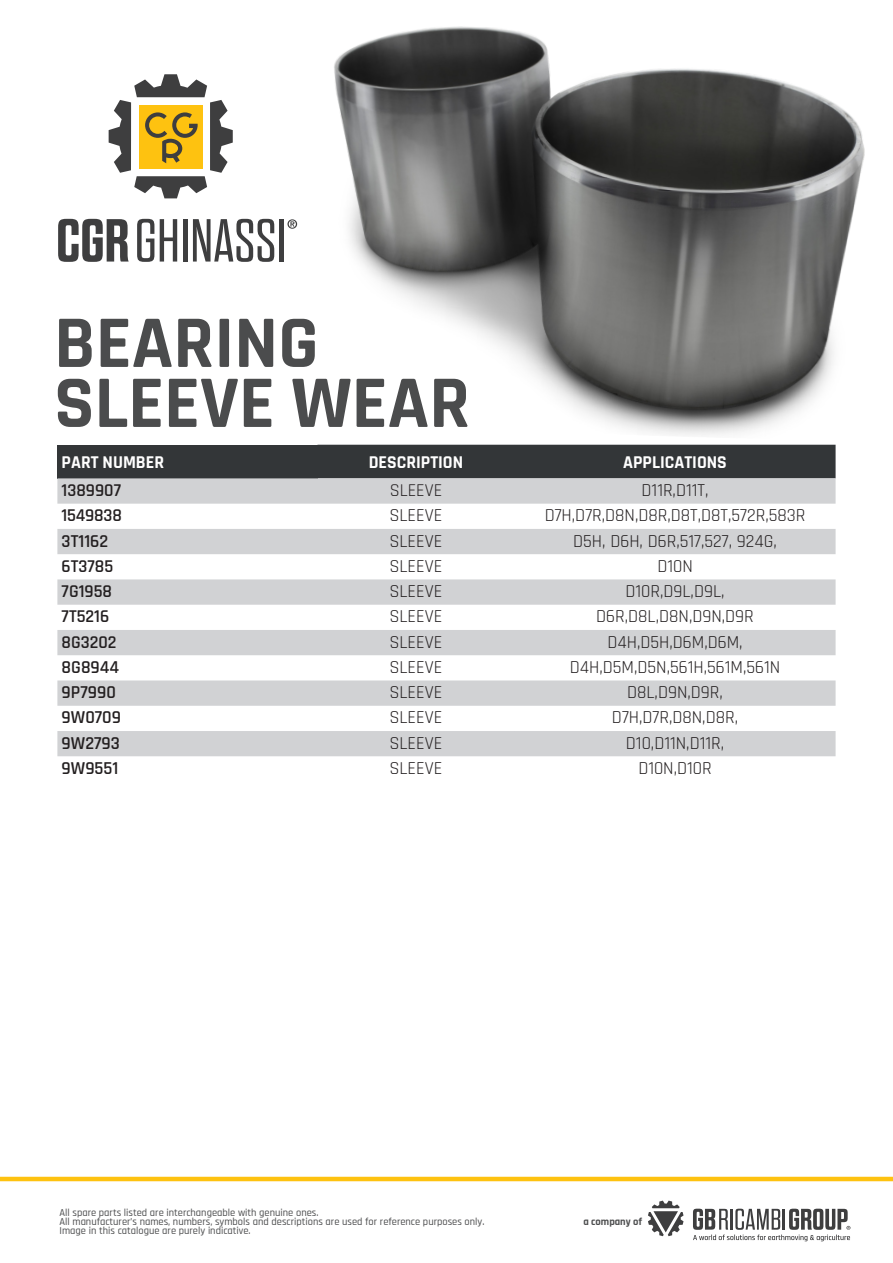
<style>
.page{position:relative;width:893px;height:1263px;background:#fff}
.page>*{position:absolute;margin:0;border:0;box-sizing:border-box;transform-origin:0 0}
.t1{font:700 74.85px/60px "Rajdhani";color:#4b4c4d}
.t2{font:18px "Rajdhani";color:#231f20}
.t3{font:600 18px "Rajdhani";color:#231f20}
.t4{font:600 17.85px "Rajdhani";color:#231f20}
.t5{font:700 17.85px "Rajdhani";color:#fff}
.t6{font:17.85px "Rajdhani";color:#231f20}
.t7{font:500 10.5px/9px "Rajdhani";color:#4b4c4d}
.t8{font:700 10.5px "Rajdhani";color:#4b4c4d}
</style>
<div class="page">
<img style="left:334px;top:26px;width:531px;height:410px">
<svg style="left:693px;top:1209px;width:157px;height:32px"></svg>
<svg style="left:648px;top:1200px;width:35px;height:36px"></svg>
<hr style="left:0;top:1177px;width:893px;height:4px;background:#fec210">
<svg style="left:109px;top:74px;width:124px;height:124px"></svg>
<svg style="left:58px;top:219px;width:71px;height:43px"></svg>
<svg style="left:137px;top:219px;width:17px;height:43px"></svg>
<svg style="left:160px;top:219px;width:17px;height:43px"></svg>
<div style="left:183px;top:219px;width:5px;height:43px;background:#3e3e3f"></div>
<svg style="left:193px;top:219px;width:81px;height:43px"></svg>
<hr style="left:279px;top:219px;width:4px;height:43px;background:#3e3e3f">
<svg style="left:287px;top:219px;width:10px;height:10px"></svg>
<div style="left:57px;top:445px;width:260px;height:33px;background:#333638"></div>
<div style="left:317px;top:445px;width:519px;height:33px;background:#333638"></div>
<svg style="left:57px;top:478px;width:779px;height:278px;fill:#d1d2d4"></svg>
<p class="t1" style="left:54px;top:315px;width:417px">BEARING<br>SLEEVE WEAR</p>
<p class="t5" style="left:62px;top:452px;width:104px">PART NUMBER</p>
<p class="t5" style="left:369px;top:452px;width:96px">DESCRIPTION</p>
<p class="t5" style="left:623px;top:452px;width:105px">APPLICATIONS</p>
<p class="t4" style="left:62px;top:480px;width:61px">1389907</p>
<p class="t6" style="left:390px;top:480px;width:54px">SLEEVE</p>
<p class="t2" style="left:642px;top:480px;width:68px">D11R,D11T,</p>
<p class="t4" style="left:62px;top:505px;width:62px">1549838</p>
<p class="t2" style="left:389px;top:505px;width:55px">SLEEVE</p>
<p class="t2" style="left:545px;top:505px;width:262px">D7H,D7R,D8N,D8R,D8T,D8T,572R,583R</p>
<p class="t3" style="left:62px;top:530px;width:48px">3T1162</p>
<p class="t2" style="left:389px;top:531px;width:55px">SLEEVE</p>
<p class="t2" style="left:573px;top:531px;width:205px">D5H, D6H, D6R,517,527, 924G,</p>
<p class="t4" style="left:62px;top:555px;width:53px">6T3785</p>
<p class="t2" style="left:389px;top:556px;width:55px">SLEEVE</p>
<p class="t2" style="left:657px;top:556px;width:37px">D10N</p>
<p class="t4" style="left:62px;top:581px;width:52px">7G1958</p>
<p class="t2" style="left:389px;top:581px;width:55px">SLEEVE</p>
<p class="t2" style="left:625px;top:581px;width:101px">D10R,D9L,D9L,</p>
<p class="t4" style="left:62px;top:606px;width:49px">7T5216</p>
<p class="t2" style="left:389px;top:606px;width:55px">SLEEVE</p>
<p class="t2" style="left:596px;top:606px;width:159px">D6R,D8L,D8N,D9N,D9R</p>
<p class="t4" style="left:62px;top:631px;width:56px">8G3202</p>
<p class="t2" style="left:389px;top:632px;width:55px">SLEEVE</p>
<p class="t2" style="left:607px;top:632px;width:137px">D4H,D5H,D6M,D6M,</p>
<p class="t3" style="left:62px;top:656px;width:59px">8G8944</p>
<p class="t2" style="left:389px;top:657px;width:55px">SLEEVE</p>
<p class="t2" style="left:570px;top:657px;width:212px">D4H,D5M,D5N,561H,561M,561N</p>
<p class="t3" style="left:62px;top:682px;width:56px">9P7990</p>
<p class="t2" style="left:389px;top:682px;width:55px">SLEEVE</p>
<p class="t2" style="left:627px;top:682px;width:97px">D8L,D9N,D9R,</p>
<p class="t3" style="left:62px;top:707px;width:61px">9W0709</p>
<p class="t2" style="left:389px;top:707px;width:55px">SLEEVE</p>
<p class="t2" style="left:612px;top:707px;width:128px">D7H,D7R,D8N,D8R,</p>
<p class="t3" style="left:62px;top:732px;width:60px">9W2793</p>
<p class="t2" style="left:389px;top:733px;width:55px">SLEEVE</p>
<p class="t2" style="left:626px;top:733px;width:100px">D10,D11N,D11R,</p>
<p class="t3" style="left:62px;top:757px;width:58px">9W9551</p>
<p class="t2" style="left:389px;top:758px;width:55px">SLEEVE</p>
<p class="t2" style="left:638px;top:758px;width:75px">D10N,D10R</p>
<p class="t7" style="left:60px;top:1208px;width:260px">All spare parts listed are interchangeable with genuine ones.</p>
<p class="t7" style="left:60px;top:1217px;width:426px">All manufacturer’s names, numbers, symbols and descriptions are used for reference purposes only.<br>Image in this catalogue are purely indicative.</p>
<p class="t8" style="left:583px;top:1215px;width:60px">a company of</p>
</div>
